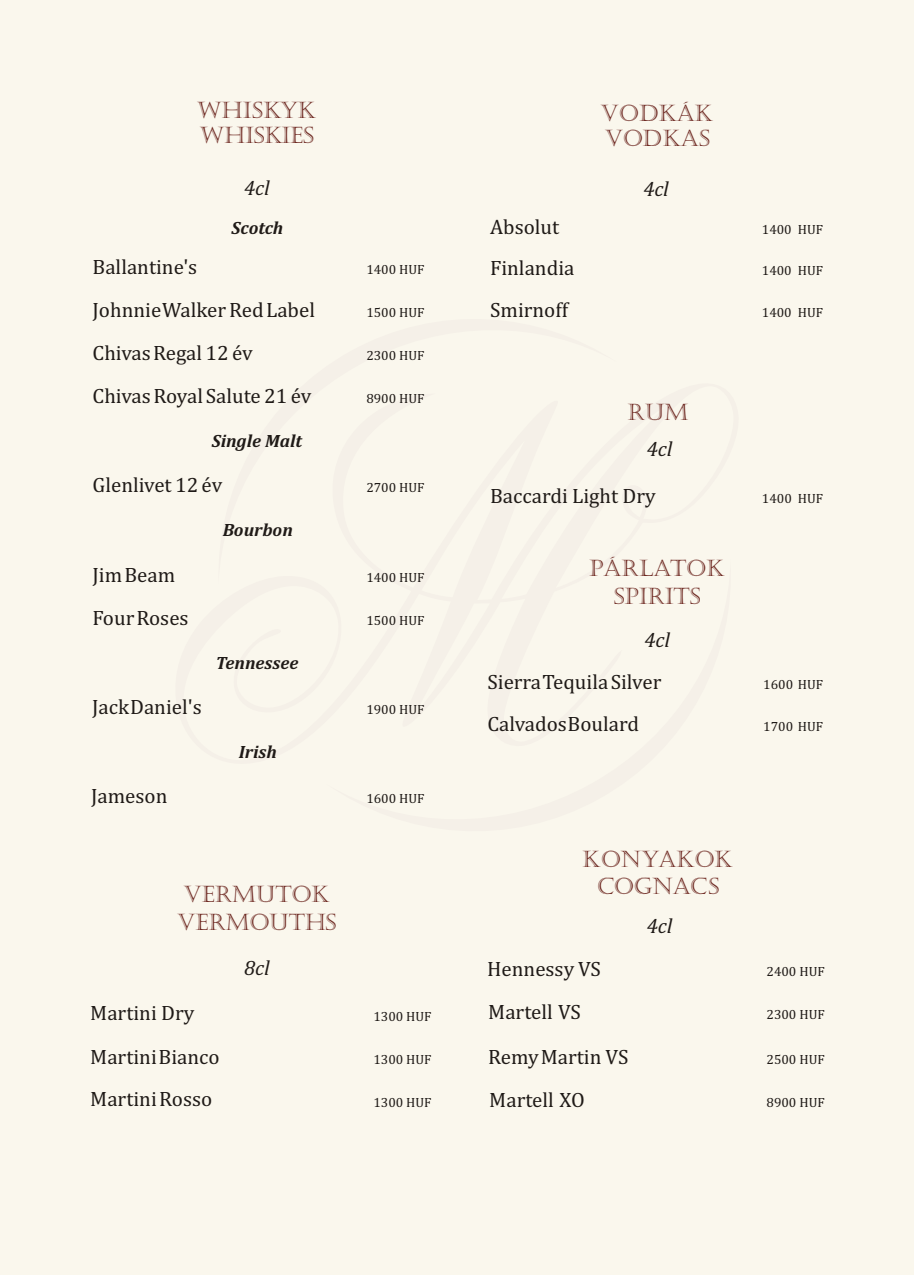
<style>
.page{position:relative;width:914px;height:1275px;background:#faf7ed}
.page>*{position:absolute;margin:0;border:0;box-sizing:border-box;transform-origin:0 0}
.t1{font:22.65px/25.2px "Castellar";color:#6e2922}
.t2{font:21px/41.4px "Cambria";color:#1f1a17}
.t3{font:italic 21px "Cambria";letter-spacing:-.005em;color:#1f1a17}
.t4{font:italic 700 18px "Cambria";color:#1f1a17}
.t5{font:13.5px "Cambria";color:#1f1a17}
</style>
<div class="page">
<p class="t1" style="left:197px;top:98px;width:121px">WHISKYK<br>WHISKIES</p>
<p class="t1" style="left:600px;top:101px;width:114px;line-height:24.8px">VODKÁK<br>VODKAS</p>
<p class="t3" style="left:244px;top:179px;width:27px">4cl</p>
<p class="t4" style="left:231px;top:219px;width:53px">Scotch</p>
<p class="t2" style="left:92px;top:247px;width:106px">Ballantine's</p>
<p class="t5" style="left:366px;top:263px;width:60px">1400 HUF</p>
<p class="t2" style="left:92px;top:290px;width:224px">Johnnie Walker Red Label</p>
<p class="t5" style="left:366px;top:306px;width:60px">1500 HUF</p>
<p class="t2" style="left:92px;top:333px;width:162px">Chivas Regal 12 év</p>
<p class="t5" style="left:366px;top:349px;width:60px">2300 HUF</p>
<p class="t2" style="left:92px;top:377px;width:220px">Chivas Royal Salute 21 év</p>
<p class="t5" style="left:366px;top:393px;width:60px">8900 HUF</p>
<p class="t4" style="left:212px;top:433px;width:92px">Single Malt</p>
<p class="t2" style="left:92px;top:466px;width:131px">Glenlivet 12 év</p>
<p class="t5" style="left:366px;top:482px;width:60px">2700 HUF</p>
<p class="t4" style="left:223px;top:522px;width:72px">Bourbon</p>
<p class="t2" style="left:92px;top:555px;width:84px">Jim Beam</p>
<p class="t5" style="left:366px;top:571px;width:60px">1400 HUF</p>
<p class="t2" style="left:92px;top:598px;width:98px">Four Roses</p>
<p class="t5" style="left:366px;top:614px;width:60px">1500 HUF</p>
<p class="t4" style="left:216px;top:655px;width:84px">Tennessee</p>
<p class="t2" style="left:92px;top:688px;width:111px">Jack Daniel's</p>
<p class="t5" style="left:366px;top:704px;width:60px">1900 HUF</p>
<p class="t4" style="left:239px;top:744px;width:40px">Irish</p>
<p class="t2" style="left:91px;top:777px;width:78px">Jameson</p>
<p class="t5" style="left:366px;top:793px;width:60px">1600 HUF</p>
<p class="t1" style="left:183px;top:882px;width:148px">VERMUTOK</p>
<p class="t1" style="left:177px;top:910px;width:161px">VERMOUTHS</p>
<p class="t3" style="left:244px;top:959px;width:27px">8cl</p>
<p class="t2" style="left:90px;top:993px;width:106px">Martini Dry</p>
<p class="t5" style="left:373px;top:1011px;width:60px">1300 HUF</p>
<p class="t2" style="left:90px;top:1037px;width:131px">Martini Bianco</p>
<p class="t5" style="left:373px;top:1053px;width:60px">1300 HUF</p>
<p class="t2" style="left:90px;top:1080px;width:123px">Martini Rosso</p>
<p class="t5" style="left:373px;top:1096px;width:60px">1300 HUF</p>
<p class="t3" style="left:643px;top:179px;width:27px">4cl</p>
<p class="t2" style="left:490px;top:208px;width:71px">Absolut</p>
<p class="t5" style="left:761px;top:224px;width:63px">1400 HUF</p>
<p class="t2" style="left:490px;top:249px;width:86px">Finlandia<br>Smirnoff</p>
<p class="t5" style="left:761px;top:265px;width:63px">1400 HUF</p>
<p class="t5" style="left:761px;top:306px;width:63px">1400 HUF</p>
<p class="t1" style="left:627px;top:400px;width:62px">RUM</p>
<p class="t3" style="left:647px;top:439px;width:27px">4cl</p>
<p class="t2" style="left:490px;top:477px;width:167px">Baccardi Light Dry</p>
<p class="t5" style="left:761px;top:493px;width:63px">1400 HUF</p>
<p class="t1" style="left:589px;top:555px;width:137px">PÁRLATOK</p>
<p class="t1" style="left:613px;top:584px;width:88px">SPIRITS</p>
<p class="t3" style="left:644px;top:631px;width:27px">4cl</p>
<p class="t2" style="left:487px;top:663px;width:175px">Sierra Tequila Silver</p>
<p class="t5" style="left:763px;top:679px;width:61px">1600 HUF</p>
<p class="t2" style="left:487px;top:705px;width:153px">Calvados Boulard</p>
<p class="t5" style="left:763px;top:721px;width:61px">1700 HUF</p>
<p class="t1" style="left:582px;top:845px;width:152px;line-height:27.3px;text-align:center">KONYAKOK<br>COGNACS</p>
<p class="t3" style="left:647px;top:917px;width:27px">4cl</p>
<p class="t2" style="left:487px;top:950px;width:115px">Hennessy VS</p>
<p class="t5" style="left:766px;top:966px;width:60px">2400 HUF</p>
<p class="t2" style="left:488px;top:992px;width:94px">Martell VS</p>
<p class="t5" style="left:766px;top:1008px;width:60px">2300 HUF</p>
<p class="t2" style="left:488px;top:1037px;width:142px">Remy Martin VS</p>
<p class="t5" style="left:766px;top:1053px;width:60px">2500 HUF</p>
<p class="t2" style="left:489px;top:1080px;width:97px">Martell XO</p>
<p class="t5" style="left:766px;top:1096px;width:60px">8900 HUF</p>
</div>
